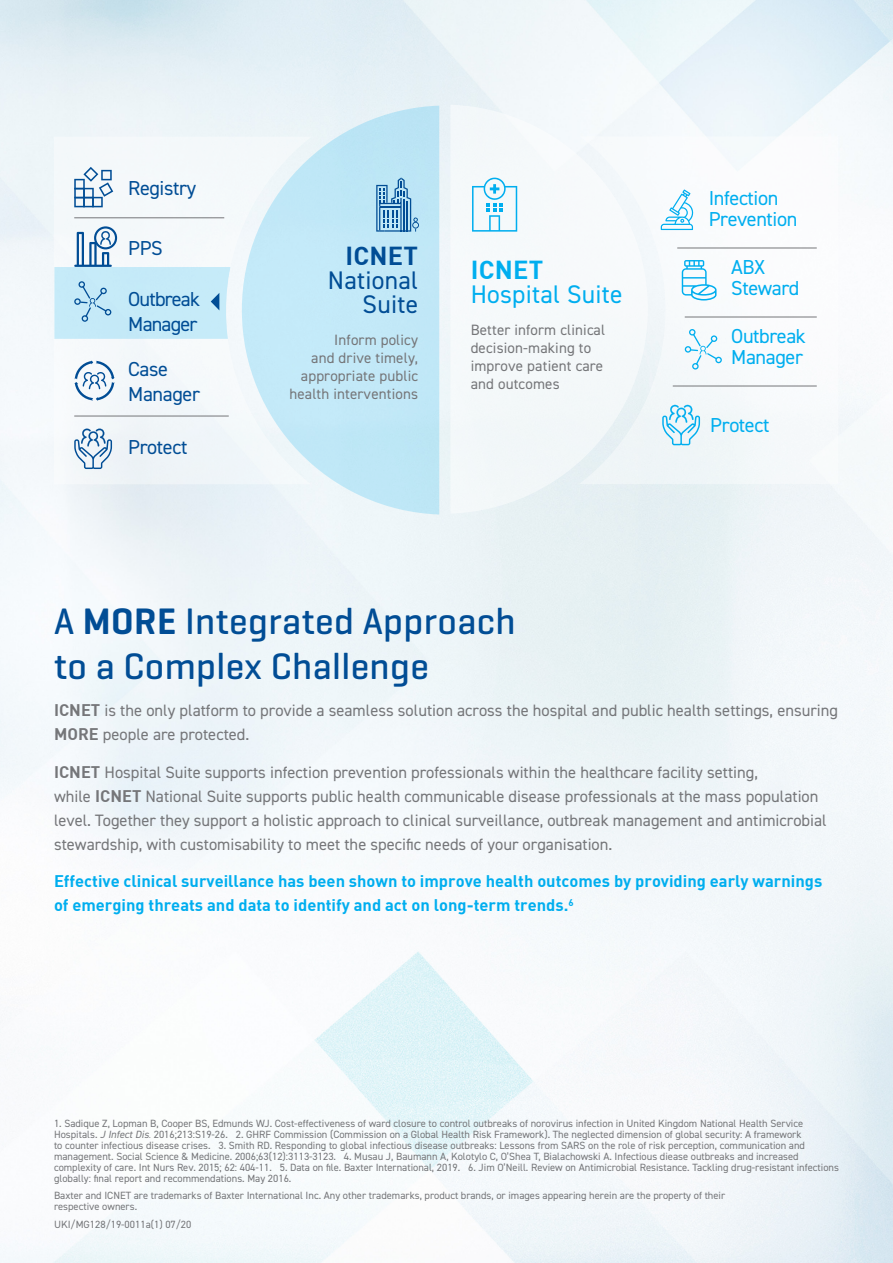
<style>
.page{position:relative;width:893px;height:1263px;background:#fff}
.page>*{position:absolute;margin:0;border:0;box-sizing:border-box;transform-origin:0 0}
.t1{font:500 37.5px/45px "Geogrotesque";letter-spacing:.01em;color:#014d95}
.t2{font:25.5px/24px "DIN2014";letter-spacing:.01em;color:#00aeef}
.t3{font:25.5px/24px "DIN2014";letter-spacing:.01em;color:#014d95;text-align:right}
.t4{font:20.25px/21px "DIN2014";letter-spacing:-.02em;color:#00aeef}
.t5{font:20.25px/24.3px "DIN2014";letter-spacing:-.02em;color:#014d95}
.t6{font:20.25px/24.3px "DIN2014";letter-spacing:-.04em;color:#014d95}
.t7{font:16.5px/24px "DIN2014";color:#757679}
.t8{font:16.5px/24px "DIN Bold";color:#00aeef}
.t9{font:15px/18px "DIN2014";letter-spacing:.01em;color:#757679}
.t10{font:10.5px/10.8px "DIN2014";color:#757679}
.s1{font-family:"DIN Bold"}
.s2{font-weight:600}
.s3{font-style:italic}
.s4{font-weight:300}
</style>
<div class="page">
<img style="left:0;top:0;width:893px;height:1263px">
<svg style="left:648px;top:136px;width:190px;height:348px"></svg>
<hr style="left:677px;top:248px;width:140px;height:1px;background:#757679">
<hr style="left:685px;top:317px;width:132px;height:1px;background:#757679">
<hr style="left:673px;top:386px;width:144px;height:1px;background:#757679">
<svg style="left:661px;top:189px;width:33px;height:41px"></svg>
<svg style="left:682px;top:260px;width:34px;height:40px"></svg>
<svg style="left:685px;top:329px;width:37px;height:41px"></svg>
<svg style="left:662px;top:404px;width:38px;height:41px"></svg>
<svg style="left:450px;top:105px;width:198px;height:409px;fill:#f4f8fa"></svg>
<svg style="left:242px;top:106px;width:197px;height:408px;background:#c6e9f6"></svg>
<svg style="left:54px;top:137px;width:258px;height:347px;fill:#f2f7fa"></svg>
<hr style="left:74px;top:218px;width:150px;height:1px;background:#757679">
<hr style="left:74px;top:416px;width:155px;height:1px;background:#757679">
<svg style="left:74px;top:167px;width:39px;height:40px"></svg>
<div style="left:94px;top:226px;width:23px;height:23px;border:2px solid #014d95;border-radius:50%"></div>
<svg style="left:74px;top:360px;width:41px;height:41px"></svg>
<svg style="left:74px;top:428px;width:38px;height:41px"></svg>
<svg style="left:376px;top:178px;width:43px;height:54px;background:#7eb2d5"></svg>
<svg style="left:472px;top:176px;width:45px;height:56px"></svg>
<svg style="left:54px;top:230px;width:177px;height:109px"></svg>
<p class="t5" style="left:128px;top:176px;width:69px">Registry</p>
<p class="t5" style="left:128px;top:235px;width:36px">PPS</p>
<p class="t6" style="left:128px;top:287px;width:73px">Outbreak<br>Manager</p>
<p class="t5" style="left:128px;top:357px;width:73px">Case<br>Manager</p>
<p class="t5" style="left:128px;top:434px;width:61px">Protect</p>
<p class="t3" style="left:328px;top:244px;width:92px"><span class="s1">ICNET<br></span>National<br>Suite</p>
<p class="t9" style="left:289px;top:330px;width:130px;text-align:right">Inform policy<br>and drive timely, appropriate public health interventions</p>
<p class="t2" style="left:471px;top:258px;width:154px"><span class="s1">ICNET<br></span>Hospital Suite</p>
<p class="t9" style="left:471px;top:320px;width:136px">Better inform clinical decision-making to improve patient care and outcomes</p>
<p class="t4" style="left:709px;top:187px;width:90px">Infection<br>Prevention</p>
<p class="t4" style="left:731px;top:256px;width:70px">ABX<br>Steward</p>
<p class="t4" style="left:731px;top:325px;width:76px">Outbreak<br>Manager</p>
<p class="t4" style="left:710px;top:414px;width:61px">Protect</p>
<p class="t1" style="left:54px;top:597px;width:463px">A <span class="s2">MORE</span> Integrated Approach to a Complex Challenge</p>
<p class="t7" style="left:54px;top:698px;width:786px"><span class="s1">ICNET</span> is the only platform to provide a seamless solution across the hospital and public health settings, ensuring<br><span class="s1">MORE</span> people are protected.</p>
<p class="t7" style="left:54px;top:760px;width:774px"><span class="s1">ICNET</span> Hospital Suite supports infection prevention professionals within the healthcare facility setting,<br>while <span class="s1">ICNET</span> National Suite supports public health communicable disease professionals at the mass population level. Together they support a holistic approach to clinical surveillance, outbreak management and antimicrobial stewardship, with customisability to meet the specific needs of your organisation.</p>
<p class="t8" style="left:54px;top:868px;width:770px">Effective clinical surveillance has been shown to improve health outcomes by providing early warnings of emerging threats and data to identify and act on long-term trends.<sup>6</sup></p>
<p class="t10" style="left:54px;top:1118px;width:786px">1. Sadique Z, Lopman B, Cooper BS, Edmunds WJ. Cost-effectiveness of ward closure to control outbreaks of norovirus infection in United Kingdom National Health Service Hospitals. <span class="s3">J InfectDis</span><span class="s4">.</span> 2016;213:S19-26. 2. GHRF Commission (Commission on a Global Health Risk Framework). The neglected dimension of global security: A framework<br>to counter infectious disease crises. 3. Smith RD. Responding to global infectious disease outbreaks: Lessons from SARS on the role of risk perception, communication and management. Social Science &amp; Medicine. 2006;63(12):3113-3123. 4. Musau J, Baumann A, Kolotylo C, O’Shea T, Bialachowski A. Infectious diease outbreaks and increased complexity of care. Int Nurs Rev. 2015; 62: 404-11. 5. Data on file. Baxter International, 2019. 6. Jim O’Neill. Review on Antimicrobial Resistance. Tackling drug-resistant infections globally: final report and recommendations. May 2016.</p>
<p class="t10" style="left:54px;top:1190px;width:673px">Baxter and ICNET are trademarks of Baxter International Inc. Any other trademarks, product brands, or images appearing herein are the property of their respective owners.</p>
<p class="t10" style="left:54px;top:1218px;width:139px">UKI/MG128/19-0011a(1) 07/20</p>
</div>
